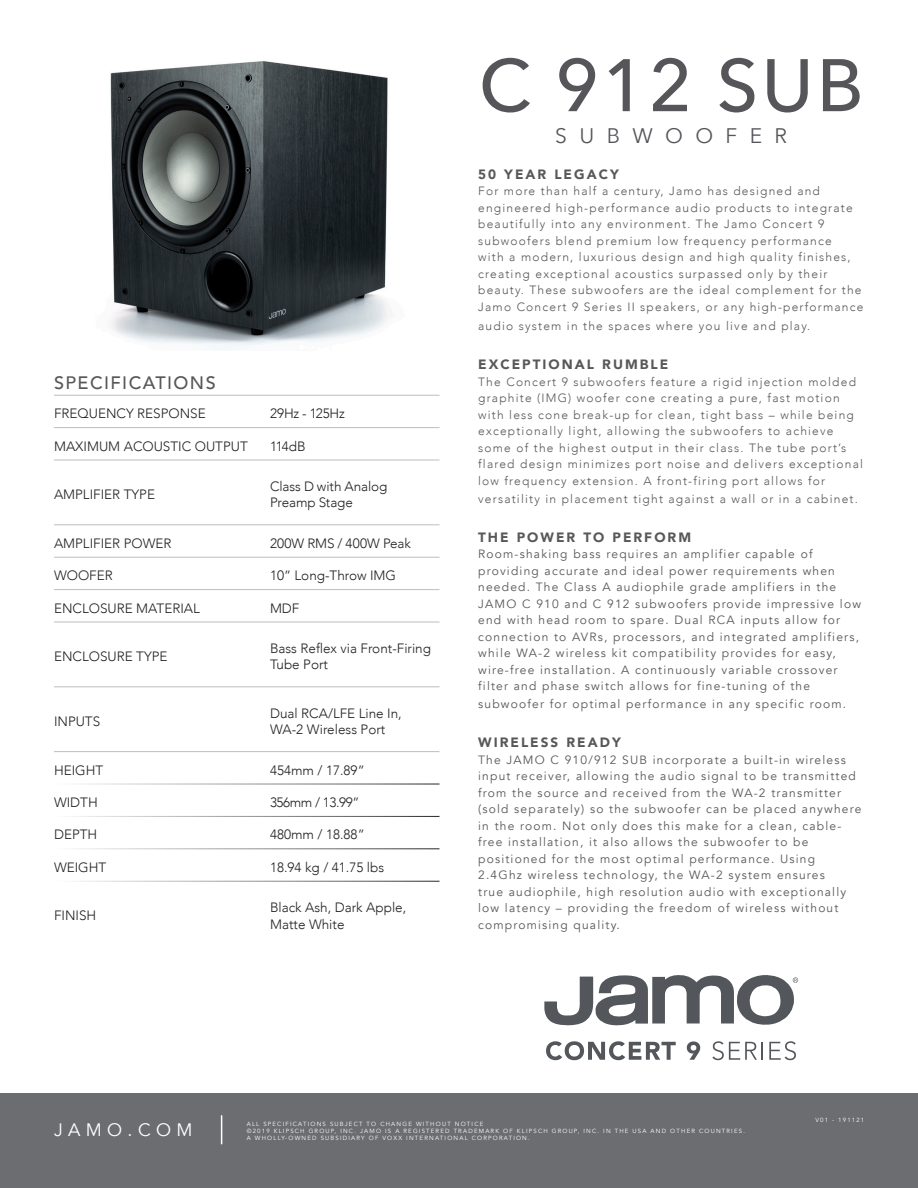
<style>
.page{position:relative;width:918px;height:1188px;background:#fff}
.page>*{position:absolute;margin:0;border:0;box-sizing:border-box;transform-origin:0 0}
.t1{font:500 73.5px "Avenir Next";letter-spacing:.04em;color:#55555a}
.t2{font:21px "Avenir Next";letter-spacing:.59em;color:#55555a}
.t3{font:500 18px "Avenir";letter-spacing:.08em;color:#57585a}
.t4{font:18px "Avenir";letter-spacing:.3em;color:#fff}
.Spec___Bold{font:300 13.5px/16.5px "Avenir";color:#231f20}
.t5{font:900 13.5px "Avenir";letter-spacing:.15em;color:#57585a}
.Spec___Bold-2{font:300 13.5px "Avenir";letter-spacing:-.03em;color:#231f20}
.t6{font:12px/16.5px "Avenir";letter-spacing:.1em;color:#57585a}
.t7{font:300 12px/16.5px "Avenir";letter-spacing:.1em;color:#57585a}
.t8{font:6px/7.2px "Avenir";letter-spacing:.2em;color:#fff}
</style>
<div class="page">
<div style="left:0;top:1094px;width:918px;height:94px;background:#6c6d70"></div>
<svg style="left:221px;top:1115px;width:1px;height:29px"></svg>
<hr style="left:54px;top:395px;width:216px;height:1px;background:#bcbdc0">
<hr style="left:270px;top:395px;width:170px;height:1px;background:#bcbdc0">
<hr style="left:54px;top:427px;width:216px;height:1px;background:#bcbdc0">
<hr style="left:270px;top:427px;width:170px;height:1px;background:#bcbdc0">
<hr style="left:54px;top:460px;width:216px;height:1px;background:#bcbdc0">
<hr style="left:270px;top:460px;width:170px;height:1px;background:#bcbdc0">
<hr style="left:54px;top:524px;width:216px;height:1px;background:#bcbdc0">
<hr style="left:270px;top:524px;width:170px;height:1px;background:#bcbdc0">
<hr style="left:54px;top:557px;width:216px;height:1px;background:#bcbdc0">
<hr style="left:270px;top:557px;width:170px;height:1px;background:#bcbdc0">
<hr style="left:54px;top:589px;width:216px;height:1px;background:#bcbdc0">
<hr style="left:270px;top:589px;width:170px;height:1px;background:#bcbdc0">
<hr style="left:54px;top:622px;width:216px;height:1px;background:#bcbdc0">
<hr style="left:270px;top:622px;width:170px;height:1px;background:#bcbdc0">
<hr style="left:54px;top:686px;width:216px;height:1px;background:#bcbdc0">
<hr style="left:270px;top:686px;width:170px;height:1px;background:#bcbdc0">
<hr style="left:54px;top:751px;width:216px;height:1px;background:#bcbdc0">
<hr style="left:270px;top:751px;width:170px;height:1px;background:#bcbdc0">
<svg style="left:546px;top:1041px;width:130px;height:19px"></svg>
<svg style="left:687px;top:1041px;width:13px;height:19px"></svg>
<svg style="left:712px;top:1041px;width:51px;height:19px"></svg>
<svg style="left:769px;top:1041px;width:27px;height:19px"></svg>
<svg style="left:544px;top:975px;width:254px;height:51px"></svg>
<img style="left:110px;top:61px;width:278px;height:289px">
<p class="t3" style="left:54px;top:367px;width:163px">SPECIFICATIONS</p>
<p class="Spec___Bold" style="left:54px;top:405px;width:153px">FREQUENCY RESPONSE</p>
<p class="Spec___Bold" style="left:270px;top:405px;width:76px">29Hz - 125Hz</p>
<p class="Spec___Bold" style="left:54px;top:438px;width:195px">MAXIMUM ACOUSTIC OUTPUT</p>
<p class="Spec___Bold" style="left:270px;top:438px;width:37px">114dB</p>
<p class="Spec___Bold" style="left:54px;top:486px;width:103px">AMPLIFIER TYPE</p>
<p class="Spec___Bold" style="left:270px;top:478px;width:119px">Class D with Analog<br>Preamp Stage</p>
<p class="Spec___Bold" style="left:54px;top:535px;width:119px">AMPLIFIER POWER</p>
<p class="Spec___Bold" style="left:270px;top:535px;width:142px">200W RMS / 400W Peak</p>
<p class="Spec___Bold" style="left:54px;top:567px;width:60px">WOOFER</p>
<p class="Spec___Bold" style="left:270px;top:567px;width:128px">10” Long-Throw IMG</p>
<p class="Spec___Bold" style="left:54px;top:600px;width:147px">ENCLOSURE MATERIAL</p>
<p class="Spec___Bold" style="left:270px;top:600px;width:31px">MDF</p>
<p class="Spec___Bold" style="left:54px;top:648px;width:115px">ENCLOSURE TYPE</p>
<p class="Spec___Bold" style="left:270px;top:640px;width:163px">Bass Reflex via Front-Firing<br>Tube Port</p>
<p class="Spec___Bold" style="left:54px;top:713px;width:48px">INPUTS</p>
<p class="Spec___Bold" style="left:270px;top:705px;width:133px">Dual RCA/LFE Line In,<br>WA-2 Wireless Port</p>
<p class="Spec___Bold" style="left:54px;top:762px;width:51px">HEIGHT</p>
<p class="Spec___Bold" style="left:270px;top:762px;width:96px">454mm / 17.89”</p>
<p class="Spec___Bold" style="left:54px;top:794px;width:45px">WIDTH</p>
<p class="Spec___Bold-2" style="left:270px;top:794px;width:91px">356mm / 13.99”</p>
<p class="Spec___Bold" style="left:54px;top:826px;width:45px">DEPTH</p>
<p class="Spec___Bold" style="left:270px;top:826px;width:96px">480mm / 18.88”</p>
<p class="Spec___Bold" style="left:54px;top:859px;width:54px">WEIGHT</p>
<p class="Spec___Bold" style="left:270px;top:859px;width:116px">18.94 kg / 41.75 lbs</p>
<p class="Spec___Bold" style="left:54px;top:907px;width:44px">FINISH</p>
<p class="Spec___Bold" style="left:270px;top:899px;width:138px">Black Ash, Dark Apple,<br>Matte White</p>
<p class="t1" style="left:479px;top:23px;width:386px">C 912 SUB</p>
<p class="t2" style="left:555px;top:118px;width:233px">SUBWOOFER</p>
<p class="t5" style="left:478px;top:162px;width:142px">50 YEAR LEGACY</p>
<p class="t7" style="left:478px;top:183px;width:387px">For more than half a century, Jamo has designed and engineered high-performance audio products to integrate beautifully into any environment. The Jamo Concert 9 subwoofers blend premium low frequency performance<br>with a modern, luxurious design and high quality finishes, creating exceptional acoustics surpassed only by their beauty. These subwoofers are the ideal complement for the Jamo Concert 9 Series II speakers, or any high-performance</p>
<p class="t7" style="left:478px;top:318px;width:333px">audio system in the spaces where you live and play.</p>
<p class="t5" style="left:478px;top:353px;width:192px">EXCEPTIONAL RUMBLE</p>
<p class="t7" style="left:478px;top:373px;width:386px">The Concert 9 subwoofers feature a rigid injection molded graphite (IMG) woofer cone creating a pure, fast motion with less cone break-up for clean, tight bass – while being exceptionally light, allowing the subwoofers to achieve some of the highest output in their class. The tube port’s flared design minimizes port noise and delivers exceptional low frequency extension. A front-firing port allows for</p>
<p class="t7" style="left:478px;top:490px;width:381px">versatility in placement tight against a wall or in a cabinet.</p>
<p class="t5" style="left:478px;top:525px;width:214px">THE POWER TO PERFORM</p>
<p class="t6" style="left:478px;top:546px;width:384px">Room-shaking bass requires an amplifier capable of providing accurate and ideal power requirements when needed. The Class A audiophile grade amplifiers in the JAMO C 910 and C 912 subwoofers provide impressive low end with head room to spare. Dual RCA inputs allow for connection to AVRs, processors, and integrated amplifiers, while WA-2 wireless kit compatibility provides for easy, wire-free installation. A continuously variable crossover filter and phase switch allows for fine-tuning of the</p>
<p class="t6" style="left:478px;top:696px;width:369px">subwoofer for optimal performance in any specific room.</p>
<p class="t5" style="left:478px;top:731px;width:144px">WIRELESS READY</p>
<p class="t6" style="left:478px;top:752px;width:385px">The JAMO C 910/912 SUB incorporate a built-in wireless input receiver, allowing the audio signal to be transmitted from the source and received from the WA-2 transmitter (sold separately) so the subwoofer can be placed anywhere in the room. Not only does this make for a clean, cable&shy;free installation, it also allows the subwoofer to be positioned for the most optimal performance. Using 2.4Ghz wireless technology, the WA-2 system ensures<br>true audiophile, high resolution audio with exceptionally low latency – providing the freedom of wireless without compromising quality.</p>
<p class="t4" style="left:54px;top:1119px;width:140px">JAMO.COM</p>
<p class="t8" style="left:247px;top:1120px;width:238px">ALL SPECIFICATIONS SUBJECT TO CHANGE WITHOUT NOTICE</p>
<p class="t8" style="left:247px;top:1128px;width:500px">©2019 KLIPSCH GROUP, INC. JAMO IS A REGISTERED TRADEMARK OF KLIPSCH GROUP, INC. IN THE USA AND OTHER COUNTRIES.<br>A WHOLLY-OWNED SUBSIDIARY OF VOXX INTERNATIONAL CORPORATION.</p>
<p class="t8" style="left:815px;top:1116px;width:50px">V01 - 191121</p>
</div>
